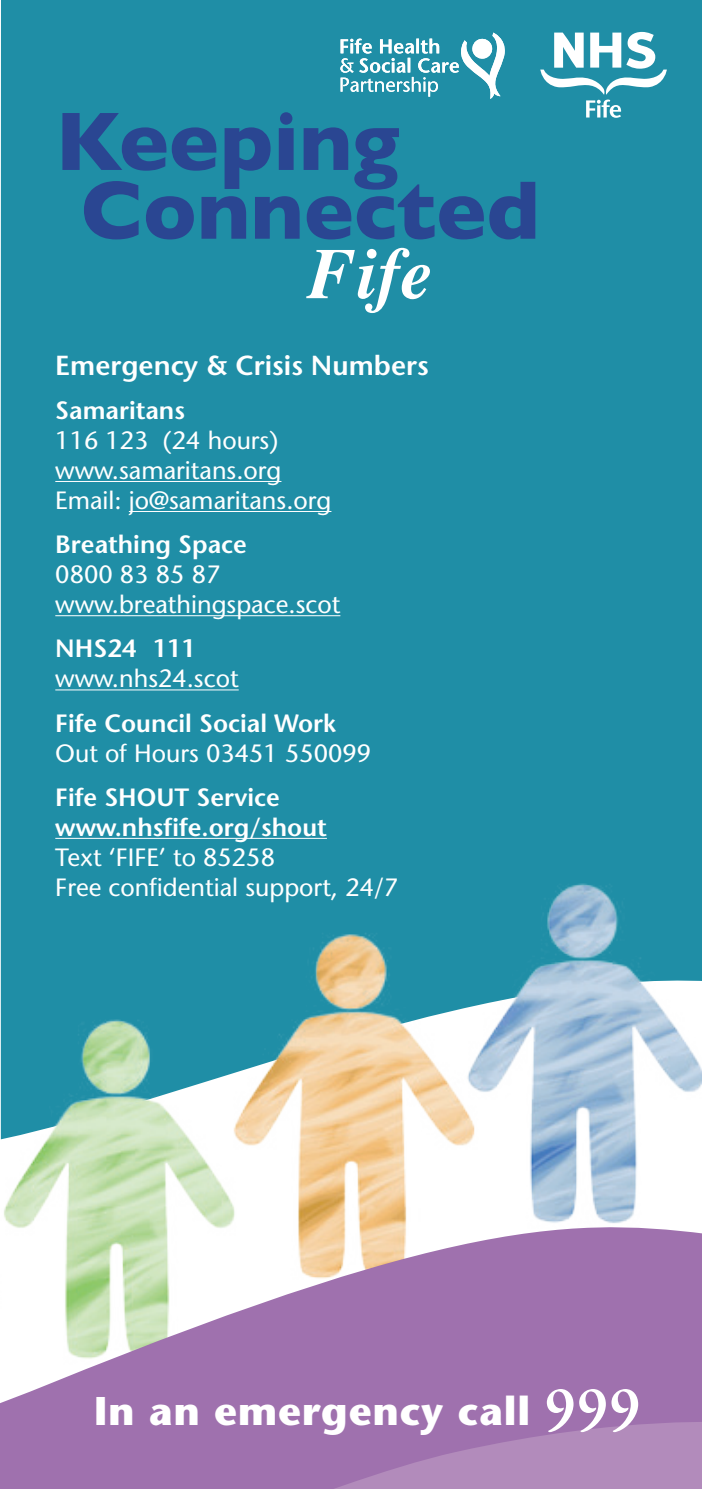
<style>
.page{position:relative;width:702px;height:1489px;background:#fff}
.page>*{position:absolute;margin:0;border:0;box-sizing:border-box;transform-origin:0 0}
.Keeping_Connected{font:700 84px "Gill Sans";color:#2a4692}
.Fife{font:italic 700 72px "Times";color:#fff}
.t1{font:600 62.5px "Garamond Premr Pro";color:#fff}
.Main_Heading{font:700 40px "Stone Sans Std";letter-spacing:.02em;color:#fff}
.Organisation_White{font:600 27.5px "Stone Sans Std";color:#fff}
.Cover_details_white{font:500 25px/30px "Stone Sans Std";color:#fff}
.Cover_Org_white{font:600 25px/30px "Stone Sans Std";color:#fff}
</style>
<div class="page">
<div style="left:1px;top:0;width:701px;height:961px;background:#1f8ea6"></div>
<img style="left:411px;top:826px;width:291px;height:384px">
<img style="left:176px;top:875px;width:355px;height:335px">
<img style="left:0;top:961px;width:289px;height:249px">
<img style="left:0;top:1039px;width:53px;height:171px">
<svg style="left:0;top:1210px;width:702px;height:278px;fill:#9f71ae"></svg>
<svg style="left:340px;top:33px;width:166px;height:66px"></svg>
<svg style="left:540px;top:32px;width:126px;height:86px"></svg>
<hr style="left:55px;top:481px;width:226px;height:1px;background:#fff">
<hr style="left:129px;top:511px;width:202px;height:1px;background:#fff">
<hr style="left:55px;top:615px;width:285px;height:1px;background:#fff">
<hr style="left:55px;top:689px;width:184px;height:1px;background:#fff">
<hr style="left:55px;top:837px;width:272px;height:1px;background:#fff">
<p class="Keeping_Connected" style="left:55px;top:75px;width:346px">Keeping</p>
<p class="Keeping_Connected" style="left:80px;top:144px;width:461px">Connected</p>
<p class="Fife" style="left:308px;top:206px;width:126px">Fife</p>
<p class="Organisation_White" style="left:55px;top:348px;width:375px">Emergency &amp; Crisis Numbers</p>
<p class="Cover_Org_white" style="left:55px;top:395px;width:131px">Samaritans</p>
<p class="Cover_details_white" style="left:55px;top:425px;width:277px">116 123 (24 hours) www.samaritans.org<br>Email: jo@samaritans.org</p>
<p class="Cover_Org_white" style="left:55px;top:529px;width:193px">Breathing Space</p>
<p class="Cover_details_white" style="left:55px;top:559px;width:286px">0800 83 85 87 www.breathingspace.scot</p>
<p class="Cover_Org_white" style="left:55px;top:633px;width:142px">NHS24 111</p>
<p class="Cover_details_white" style="left:55px;top:663px;width:185px">www.nhs24.scot</p>
<p class="Cover_Org_white" style="left:55px;top:707px;width:282px">Fife Council Social Work</p>
<p class="Cover_details_white" style="left:55px;top:738px;width:317px">Out of Hours 03451 550099</p>
<p class="Cover_Org_white" style="left:55px;top:782px;width:273px">Fife SHOUT Service www.nhsfife.org/shout</p>
<p class="Cover_details_white" style="left:55px;top:842px;width:344px">Text ‘FIFE’ to 85258<br>Free confidential support, 24/7</p>
<p class="Main_Heading" style="left:94px;top:1386px;width:437px">In an emergency call</p>
<p class="t1" style="left:544px;top:1370px;width:97px">999</p>
</div>
